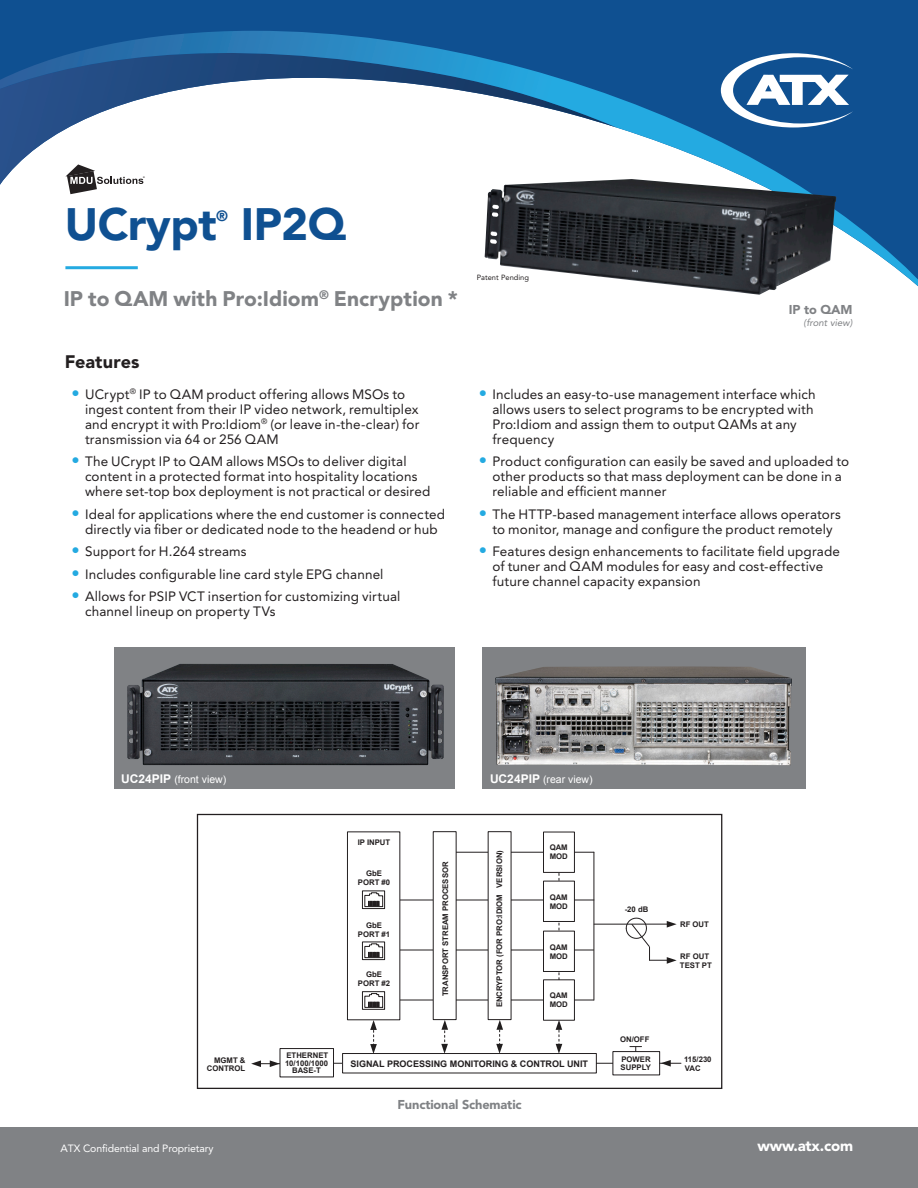
<style>
.page{position:relative;width:918px;height:1188px;background:#fff}
.page>*{position:absolute;margin:0;border:0;box-sizing:border-box;transform-origin:0 0}
.t1{font:900 45px "Avenir LT Pro";letter-spacing:-.01em;color:#0f5091}
.t2{font:900 21px "Avenir LT Pro";letter-spacing:.005em;color:#808285}
.t3{font:900 18px "Avenir LT Pro";color:#231f20}
.t4{font:900 15px "Avenir LT Pro";letter-spacing:-.01em;color:#fff}
.t5{font:900 14.85px "Avenir LT Pro";color:#0f5091}
.t6{font:13.5px/15px "Avenir LT Pro";letter-spacing:.01em;color:#231f20}
.t7{font:900 12.75px "Avenir LT Pro";letter-spacing:-.01em;color:#808285}
.t8{font:10.5px "Arial";color:#fff}
.t9{font:10.5px "Avenir LT Pro";letter-spacing:-.01em;color:#fff}
.t10{font:italic 9.75px "Avenir LT Pro";color:#808285}
.t11{font:700 9px "Arial";color:#231f20}
.t12{font:700 7.8px/9px "Arial";color:#231f20}
.t13{font:7.5px "Avenir LT Pro";color:#231f20}
.t14{font:700 2.25px "Arial";color:#231f20;scale:1.06 1}
.s1{font-size:16.5px;color:#24aae1}
.s2{font-weight:700;font-size:12px}
</style>
<div class="page">
<div style="left:0;top:1127px;width:918px;height:61px;background:#808285"></div>
<div style="left:0;top:0;width:918px;height:31px;background:#0f5091"></div>
<svg style="left:0;top:31px;width:918px;height:255px"></svg>
<svg style="left:721px;top:53px;width:132px;height:75px"></svg>
<hr style="left:65px;top:266px;width:73px;height:3px;background:#24aae1">
<svg style="left:597px;top:1063px;width:15px;height:1px"></svg>
<div style="left:612px;top:1051px;width:48px;height:24px;border:1px solid #231f20"></div>
<hr style="left:376px;top:900px;width:218px;height:1px;background:#231f20">
<hr style="left:370px;top:950px;width:224px;height:1px;background:#231f20">
<hr style="left:379px;top:1000px;width:215px;height:1px;background:#231f20">
<svg style="left:630px;top:1046px;width:12px;height:6px"></svg>
<div style="left:342px;top:1053px;width:255px;height:20px;border:1px solid #231f20"></div>
<div style="left:280px;top:1048px;width:54px;height:29px;border:1px solid #231f20"></div>
<div style="left:197px;top:814px;width:525px;height:275px;border:1px solid #231f20"></div>
<svg style="left:251px;top:1060px;width:31px;height:7px"></svg>
<svg style="left:660px;top:1060px;width:21px;height:7px"></svg>
<svg style="left:441px;top:1020px;width:7px;height:34px"></svg>
<svg style="left:496px;top:1020px;width:7px;height:34px"></svg>
<hr style="left:594px;top:924px;width:77px;height:1px;background:#231f20">
<svg style="left:559px;top:873px;width:1px;height:106px"></svg>
<div style="left:544px;top:980px;width:30px;height:40px;background:#fff"></div>
<div style="left:543px;top:979px;width:32px;height:42px;border:1px solid #231f20"></div>
<div style="left:544px;top:931px;width:30px;height:40px;background:#fff"></div>
<div style="left:543px;top:931px;width:32px;height:41px;border:1px solid #231f20"></div>
<div style="left:544px;top:881px;width:30px;height:40px;background:#fff"></div>
<div style="left:543px;top:881px;width:32px;height:41px;border:1px solid #231f20"></div>
<hr style="left:447px;top:852px;width:147px;height:1px;background:#231f20">
<svg style="left:556px;top:1020px;width:6px;height:34px"></svg>
<svg style="left:625px;top:917px;width:52px;height:47px"></svg>
<div style="left:347px;top:832px;width:53px;height:188px;background:#fff"></div>
<div style="left:347px;top:831px;width:53px;height:189px;border:1px solid #231f20"></div>
<div style="left:362px;top:890px;width:23px;height:19px;border:1px solid #231f20"></div>
<svg style="left:364px;top:892px;width:20px;height:16px"></svg>
<div style="left:362px;top:941px;width:23px;height:19px;border:1px solid #231f20"></div>
<svg style="left:364px;top:943px;width:20px;height:16px"></svg>
<div style="left:362px;top:991px;width:23px;height:19px;border:1px solid #231f20"></div>
<svg style="left:364px;top:993px;width:20px;height:15px"></svg>
<svg style="left:370px;top:1020px;width:7px;height:34px"></svg>
<hr style="left:593px;top:852px;width:1px;height:148px;background:#231f20">
<div style="left:488px;top:832px;width:23px;height:188px;background:#fff"></div>
<div style="left:433px;top:832px;width:23px;height:188px;background:#fff"></div>
<div style="left:433px;top:831px;width:24px;height:189px;border:1px solid #231f20"></div>
<div style="left:544px;top:832px;width:30px;height:40px;background:#fff"></div>
<div style="left:543px;top:832px;width:32px;height:41px;border:1px solid #231f20"></div>
<div style="left:114px;top:647px;width:341px;height:142px;background:#808285"></div>
<img style="left:127px;top:664px;width:317px;height:101px">
<div style="left:482px;top:647px;width:324px;height:142px;background:#808285"></div>
<img style="left:495px;top:666px;width:297px;height:100px">
<img style="left:485px;top:179px;width:351px;height:116px">
<svg style="left:65px;top:164px;width:78px;height:30px"></svg>
<p class="t14" style="left:143px;top:176px;width:3px">®</p>
<h1 class="t1" style="left:65px;top:197px;width:153px">UCrypt</h1>
<p class="t5" style="left:216px;top:207px;width:13px">®</p>
<h1 class="t1" style="left:241px;top:197px;width:107px">IP2Q</h1>
<h2 class="t2" style="left:64px;top:286px;width:396px">IP to QAM with Pro:Idiom<sup>®</sup> Encryption *</h2>
<h3 class="t3" style="left:65px;top:351px;width:76px">Features</h3>
<p class="t6" style="left:85px;top:387px;width:336px;text-indent:-14px"><span class="s1">•</span> UCrypt<sup>®</sup> IP to QAM product offering allows MSOs to ingest content from their IP video network, remultiplex and encrypt it with Pro:Idiom<sup>®</sup> (or leave in-the-clear) for transmission via 64 or 256 QAM</p>
<p class="t6" style="left:85px;top:454px;width:347px;text-indent:-14px"><span class="s1">•</span> The UCrypt IP to QAM allows MSOs to deliver digital content in a protected format into hospitality locations where set-top box deployment is not practical or desired</p>
<p class="t6" style="left:72px;top:507px;width:375px;text-align:center"><span class="s1">•</span> Ideal for applications where the end customer is connected directly via fiber or dedicated node to the headend or hub</p>
<p class="t6" style="left:72px;top:544px;width:177px"><span class="s1">•</span> Support for H.264 streams</p>
<p class="t6" style="left:72px;top:567px;width:314px"><span class="s1">•</span> Includes configurable line card style EPG channel</p>
<p class="t6" style="left:85px;top:589px;width:317px;text-indent:-14px"><span class="s1">•</span> Allows for PSIP VCT insertion for customizing virtual channel lineup on property TVs</p>
<p class="t13" style="left:477px;top:273px;width:54px">Patent Pending</p>
<p class="t7" style="left:789px;top:302px;width:65px">IP to QAM</p>
<p class="t10" style="left:804px;top:317px;width:50px">(front view)</p>
<p class="t6" style="left:492px;top:387px;width:325px;text-indent:-14px"><span class="s1">•</span> Includes an easy-to-use management interface which allows users to select programs to be encrypted with Pro:Idiom and assign them to output QAMs at any frequency</p>
<p class="t6" style="left:492px;top:454px;width:358px;text-indent:-14px"><span class="s1">•</span> Product configuration can easily be saved and uploaded to other products so that mass deployment can be done in a reliable and efficient manner</p>
<p class="t6" style="left:479px;top:507px;width:364px;text-align:center"><span class="s1">•</span> The HTTP-based management interface allows operators to monitor, manage and configure the product remotely</p>
<p class="t6" style="left:492px;top:544px;width:349px;text-indent:-14px"><span class="s1">•</span> Features design enhancements to facilitate field upgrade of tuner and QAM modules for easy and cost-effective future channel capacity expansion</p>
<p class="t8" style="left:121px;top:772px;width:107px"><span class="s2">UC24PIP</span> (front view)</p>
<p class="t8" style="left:490px;top:772px;width:104px"><span class="s2">UC24PIP</span> (rear view)</p>
<p class="t12" style="left:207px;top:1056px;width:40px;line-height:8.6px;text-align:right">MGMT &amp;<br>CONTROL</p>
<p class="t12" style="left:285px;top:1051px;width:45px;line-height:7.8px;text-align:center">ETHERNET<br>10/100/1000<br>BASE-T</p>
<p class="t12" style="left:358px;top:838px;width:34px">IP INPUT</p>
<p class="t12" style="left:358px;top:869px;width:34px;text-align:center">GbE<br>PORT #0</p>
<p class="t12" style="left:358px;top:920px;width:34px;text-align:center">GbE<br>PORT #1</p>
<p class="t12" style="left:358px;top:970px;width:34px;text-align:center">GbE<br>PORT #2</p>
<p class="t12" style="left:441px;top:996px;width:136px;rotate:-90deg">TRANSPORT STREAM PROCESSOR</p>
<p class="t12" style="left:495px;top:1007px;width:159px;rotate:-90deg">ENCRYPTOR (FOR PRO:IDIOM VERSION)</p>
<p class="t12" style="left:550px;top:843px;width:20px">QAM<br>MOD</p>
<p class="t12" style="left:550px;top:892px;width:20px">QAM<br>MOD</p>
<p class="t12" style="left:550px;top:943px;width:20px">QAM<br>MOD</p>
<p class="t12" style="left:550px;top:991px;width:20px">QAM<br>MOD</p>
<p class="t11" style="left:351px;top:1057px;width:239px">SIGNAL PROCESSING MONITORING &amp; CONTROL UNIT</p>
<p class="t7" style="left:398px;top:1097px;width:126px">Functional Schematic</p>
<p class="t12" style="left:625px;top:905px;width:25px">-20 dB</p>
<p class="t12" style="left:620px;top:1035px;width:31px">ON/OFF</p>
<p class="t12" style="left:621px;top:1055px;width:32px;line-height:8.6px">POWER<br>SUPPLY</p>
<p class="t12" style="left:680px;top:920px;width:30px">RF OUT</p>
<p class="t12" style="left:680px;top:952px;width:33px;line-height:8.6px">RF OUT<br>TEST PT</p>
<p class="t12" style="left:684px;top:1055px;width:29px">115/230<br>VAC</p>
<p class="t9" style="left:60px;top:1142px;width:155px">ATX Confidential and Proprietary</p>
<p class="t4" style="left:758px;top:1136px;width:97px">www.atx.com</p>
</div>
